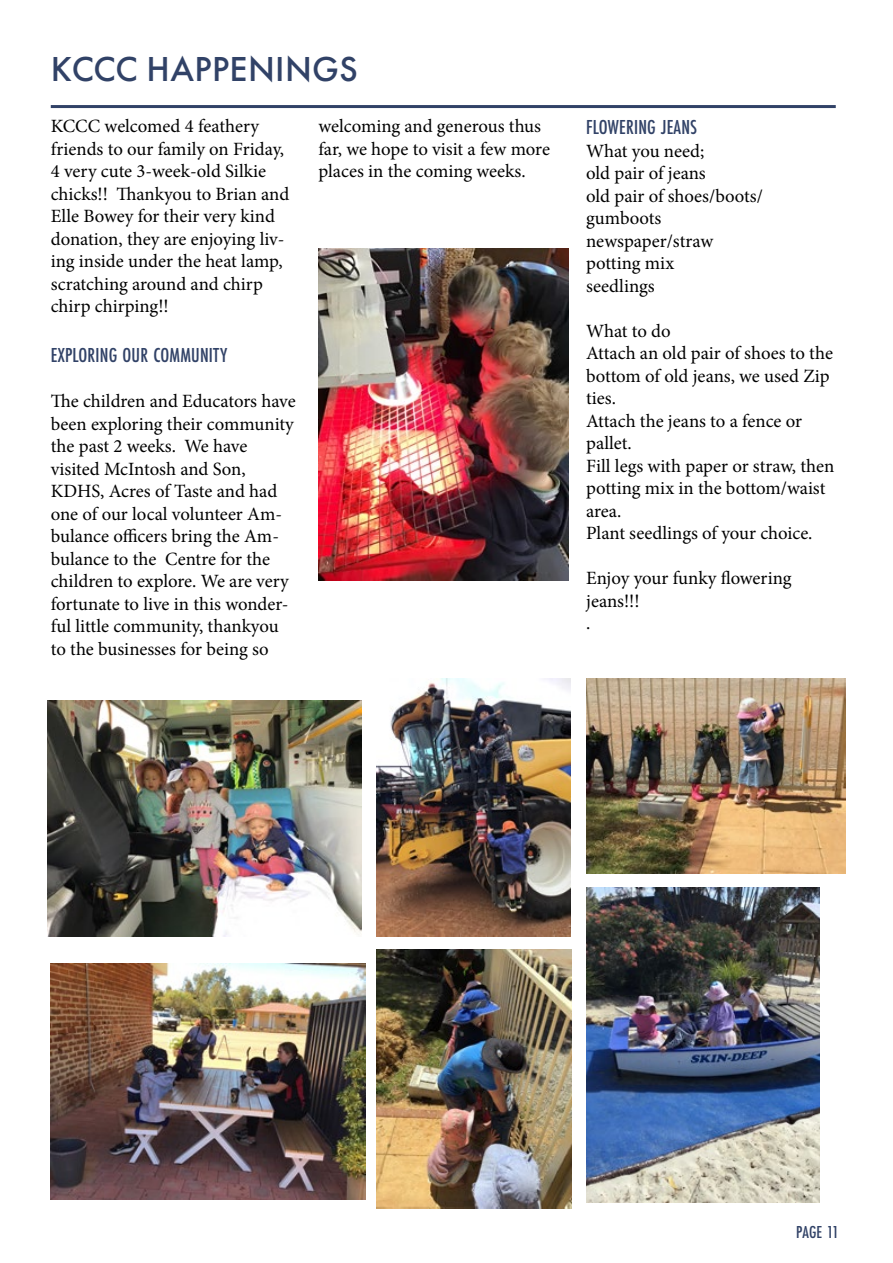
<style>
.page{position:relative;width:893px;height:1263px;background:#fff}
.page>*{position:absolute;margin:0;border:0;box-sizing:border-box;transform-origin:0 0}
.t1{font:500 36px "Futura PT";letter-spacing:.01em;color:#314267}
.t2{font:500 21px "Futura PT Cond";letter-spacing:.01em;color:#314267}
.t3{font:18.75px/22.5px "Minion Pro";letter-spacing:-.005em;color:#000}
.t4{font:500 18px "Futura PT Cond";color:#314267}
</style>
<div class="page">
<hr style="left:51px;top:105px;width:785px;height:3px;background:#314267">
<img style="left:318px;top:248px;width:250px;height:333px">
<img style="left:586px;top:678px;width:260px;height:195px">
<img style="left:586px;top:887px;width:233px;height:315px">
<img style="left:47px;top:700px;width:314px;height:236px">
<img style="left:377px;top:678px;width:193px;height:258px">
<img style="left:51px;top:963px;width:314px;height:236px">
<img style="left:377px;top:949px;width:195px;height:260px">
<h1 class="t1" style="left:51px;top:48px;width:309px">KCCC HAPPENINGS</h1>
<p class="t3" style="left:51px;top:115px;width:240px">KCCC welcomed 4 feathery friends to our family on Friday,<br>4 very cute 3-week-old Silkie chicks!! Thankyou to Brian and<br>Elle Bowey for their very kind donation, they are enjoying liv&shy;ing inside under the heat lamp, scratching around and chirp chirp chirping!!</p>
<p class="t2" style="left:51px;top:343px;width:178px">EXPLORING OUR COMMUNITY</p>
<p class="t3" style="left:51px;top:390px;width:246px">The children and Educators have been exploring their community the past 2 weeks. We have visited McIntosh and Son,<br>KDHS, Acres of Taste and had one of our local volunteer Am&shy;bulance officers bring the Am&shy;bulance to the Centre for the children to explore. We are very fortunate to live in this wonder&shy;ful little community, thankyou to the businesses for being so</p>
<p class="t3" style="left:318px;top:115px;width:233px">welcoming and generous thus far, we hope to visit a few more places in the coming weeks.</p>
<p class="t2" style="left:586px;top:115px;width:112px">FLOWERING JEANS</p>
<p class="t3" style="left:586px;top:140px;width:178px">What you need;<br>old pair of jeans<br>old pair of shoes/boots/ gumboots newspaper/straw potting mix<br>seedlings</p>
<p class="t3" style="left:586px;top:320px;width:250px">What to do<br>Attach an old pair of shoes to the bottom of old jeans, we used Zip ties.<br>Attach the jeans to a fence or pallet.<br>Fill legs with paper or straw, then potting mix in the bottom/waist area.<br>Plant seedlings of your choice.</p>
<p class="t3" style="left:586px;top:567px;width:207px">Enjoy your funky flowering jeans!!!<br>.</p>
<p class="t4" style="left:796px;top:1221px;width:44px">PAGE 11</p>
</div>
